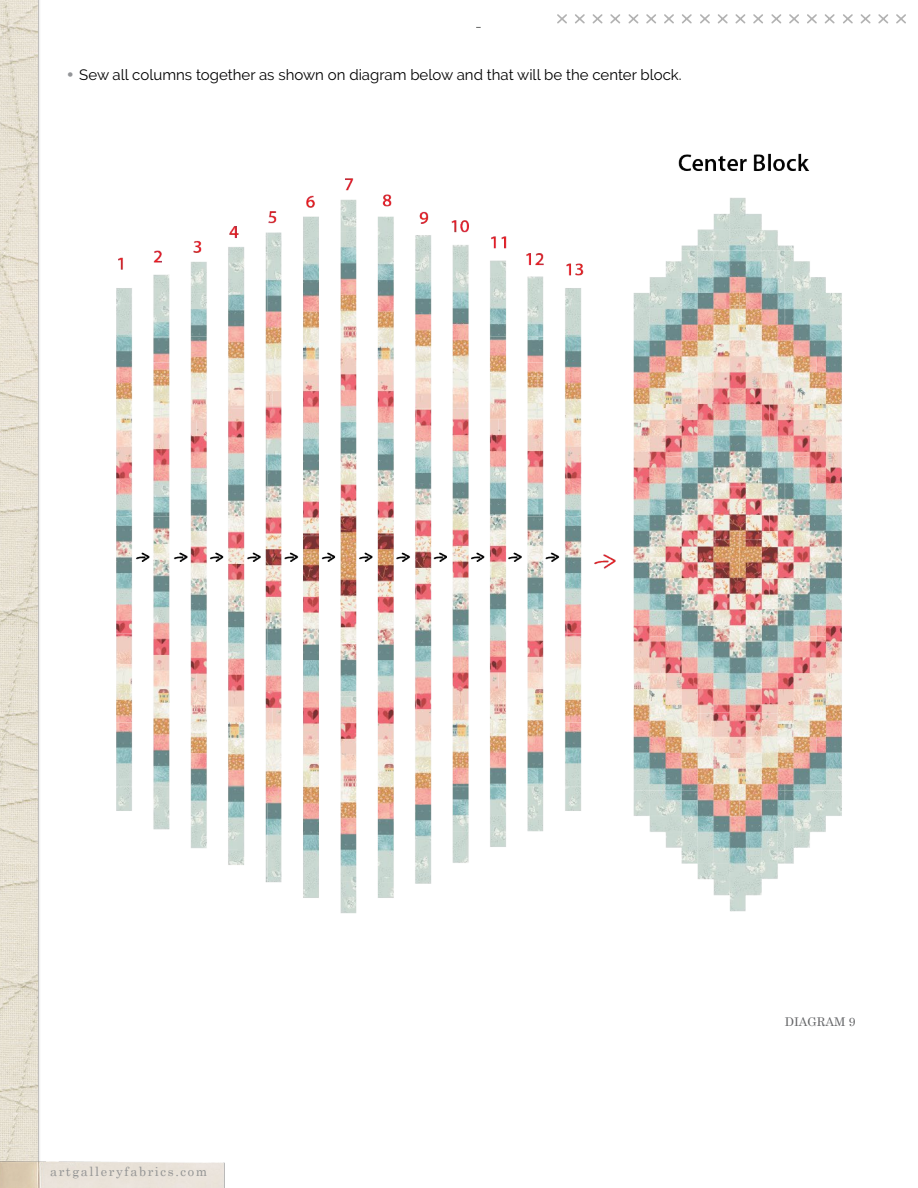
<style>
.page{position:relative;width:918px;height:1188px;background:#fff}
.page>*{position:absolute;margin:0;border:0;box-sizing:border-box;transform-origin:0 0}
.t1{font:15px "Raleway";color:#000}
.t2{font:12.75px "Century Schoolbook";letter-spacing:.125em;color:#939494}
.t3{font:12px "Century Schoolbook";color:#636466}
.s1{font-family:"Century Gothic";color:#939598}
</style>
<div class="page">
<img style="left:0;top:0;width:40px;height:1154px">
<img style="left:0;top:1154px;width:225px;height:34px">
<svg style="left:557px;top:14px;width:349px;height:10px"></svg>
<img style="left:116px;top:153px;width:726px;height:761px">
<p class="t1" style="left:66px;top:66px;width:617px"><span class="s1">•</span> Sew all columns together as shown on diagram below and that will be the center block.</p>
<p class="t2" style="left:50px;top:1161px;width:159px">artgalleryfabrics.com</p>
<p class="t3" style="left:785px;top:1012px;width:72px">DIAGRAM 9</p>
</div>
